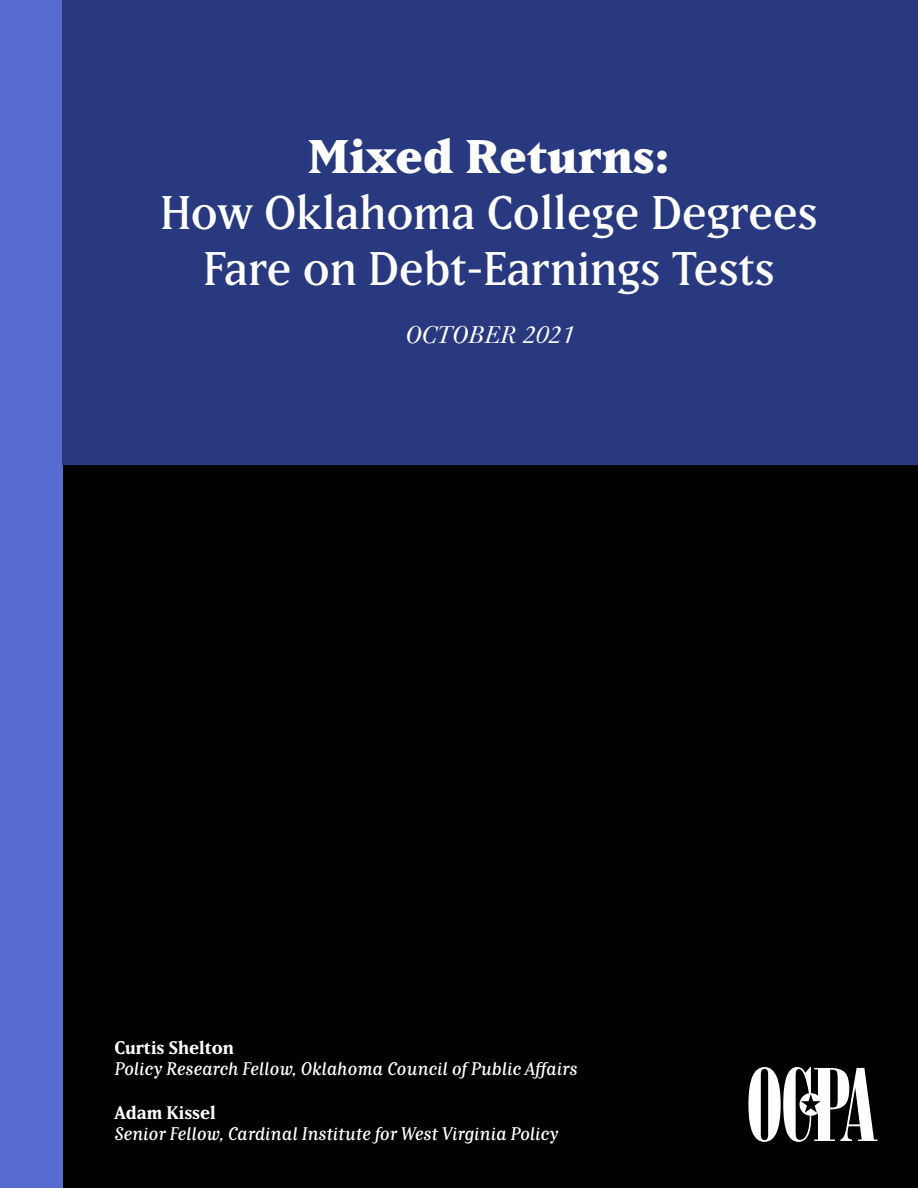
<style>
.page{position:relative;width:918px;height:1188px;background:#fff}
.page>*{position:absolute;margin:0;border:0;box-sizing:border-box;transform-origin:0 0}
.t1{font:46.5px "Matrix IIOT";color:#fff}
.t2{font:800 46.5px "Matrix IIOT";color:#fff}
.t3{font:italic 25.5px "Baskerville URW";color:#fff}
.t4{font:italic 18px "Matrix IIOT";color:#fff}
.t5{font:700 18px "Matrix IIOT";color:#fff}
</style>
<div class="page">
<div style="left:63px;top:464px;width:855px;height:724px;background:#000"></div>
<svg style="left:748px;top:1067px;width:129px;height:75px"></svg>
<div style="left:0;top:0;width:63px;height:1188px;background:#566cd1"></div>
<div style="left:63px;top:0;width:855px;height:464px;background:#29397f"></div>
<p class="t2" style="left:308px;top:128px;width:363px">Mixed Returns:</p>
<p class="t1" style="left:160px;top:185px;width:659px">How Oklahoma College Degrees</p>
<p class="t1" style="left:203px;top:241px;width:573px">Fare on Debt-Earnings Tests</p>
<p class="t3" style="left:405px;top:321px;width:170px">OCTOBER 2021</p>
<p class="t5" style="left:114px;top:1036px;width:121px">Curtis Shelton</p>
<p class="t4" style="left:114px;top:1059px;width:464px">Policy Research Fellow, Oklahoma Council of Public Affairs</p>
<p class="t5" style="left:114px;top:1101px;width:103px">Adam Kissel</p>
<p class="t4" style="left:114px;top:1123px;width:445px">Senior Fellow, Cardinal Institute for West Virginia Policy</p>
</div>
